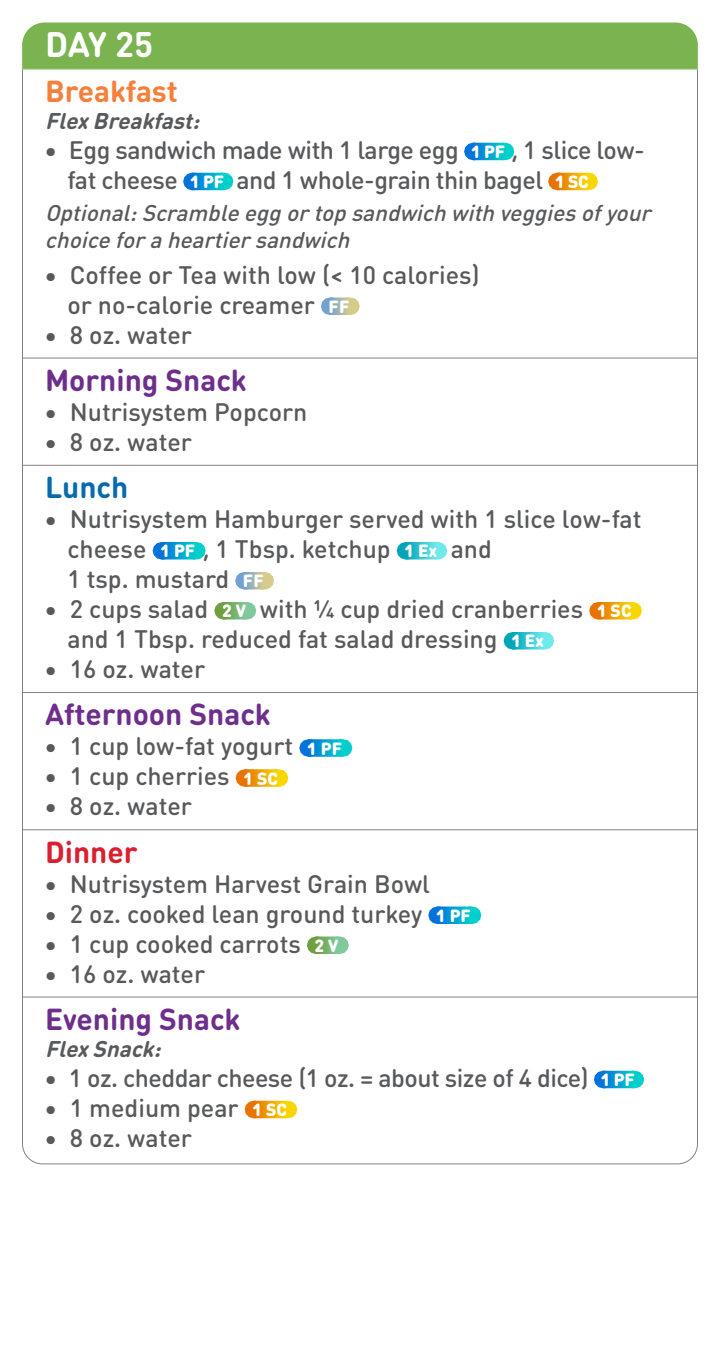
<style>
.page{position:relative;width:720px;height:1350px;background:#fff}
.page>*{position:absolute;margin:0;border:0;box-sizing:border-box;transform-origin:0 0}
.t1{font:700 35px "DIN Round OT";color:#fff}
.t2{font:700 30px "DIN Round OT";color:#6e2e8b}
.t3{font:700 30px "DIN Round OT";color:#f57f3b}
.t4{font:700 30px "DIN Round OT";color:#da1f31}
.t5{font:700 30px "DIN Round OT";color:#066aad}
.t6{font:500 25px/30px "DIN Round OT";color:#58595b}
.t7{font:500 25px/30px "DIN Round OT";letter-spacing:-.02em;color:#58595b}
.t8{font:italic 500 22.5px/27px "DIN Round OT";color:#58595b}
.t9{font:italic 700 22.5px "DIN Round OT";color:#58595b}
.s1{font-weight:900;font-size:17.5px;color:#fff}
</style>
<div class="page">
<div style="left:22px;top:22px;width:676px;height:47px;background:#7bb350"></div>
<hr style="left:22px;top:69px;width:1px;height:40px;background:#808285">
<hr style="left:697px;top:69px;width:1px;height:40px;background:#808285">
<hr style="left:22px;top:69px;width:676px;height:1px;background:#7bb350">
<hr style="left:22px;top:102px;width:1px;height:259px;background:#808285">
<hr style="left:697px;top:102px;width:1px;height:259px;background:#808285">
<svg style="left:474px;top:143px;width:14px;height:17px"></svg>
<svg style="left:473px;top:143px;width:1px;height:17px"></svg>
<svg style="left:488px;top:143px;width:16px;height:17px"></svg>
<svg style="left:193px;top:173px;width:14px;height:17px"></svg>
<svg style="left:192px;top:173px;width:1px;height:17px"></svg>
<svg style="left:207px;top:173px;width:16px;height:17px"></svg>
<svg style="left:558px;top:173px;width:14px;height:17px"></svg>
<svg style="left:557px;top:173px;width:1px;height:17px"></svg>
<svg style="left:572px;top:173px;width:16px;height:17px"></svg>
<svg style="left:331px;top:298px;width:8px;height:17px"></svg>
<svg style="left:330px;top:298px;width:1px;height:17px"></svg>
<svg style="left:339px;top:298px;width:10px;height:17px"></svg>
<hr style="left:22px;top:355px;width:1px;height:43px;background:#808285">
<hr style="left:697px;top:355px;width:1px;height:43px;background:#808285">
<hr style="left:22px;top:358px;width:676px;height:1px;background:#808285">
<hr style="left:22px;top:391px;width:1px;height:77px;background:#808285">
<hr style="left:697px;top:391px;width:1px;height:77px;background:#808285">
<hr style="left:22px;top:462px;width:1px;height:43px;background:#808285">
<hr style="left:697px;top:462px;width:1px;height:43px;background:#808285">
<hr style="left:22px;top:465px;width:676px;height:1px;background:#808285">
<hr style="left:22px;top:498px;width:1px;height:197px;background:#808285">
<hr style="left:697px;top:498px;width:1px;height:197px;background:#808285">
<svg style="left:162px;top:542px;width:16px;height:18px"></svg>
<svg style="left:161px;top:542px;width:1px;height:18px"></svg>
<svg style="left:178px;top:542px;width:17px;height:18px"></svg>
<svg style="left:406px;top:542px;width:15px;height:18px"></svg>
<svg style="left:405px;top:542px;width:1px;height:18px"></svg>
<svg style="left:421px;top:542px;width:16px;height:18px"></svg>
<svg style="left:245px;top:572px;width:8px;height:18px"></svg>
<svg style="left:244px;top:572px;width:1px;height:18px"></svg>
<svg style="left:253px;top:572px;width:11px;height:18px"></svg>
<svg style="left:224px;top:602px;width:10px;height:18px"></svg>
<svg style="left:223px;top:602px;width:1px;height:18px"></svg>
<svg style="left:234px;top:602px;width:12px;height:18px"></svg>
<svg style="left:599px;top:602px;width:15px;height:18px"></svg>
<svg style="left:598px;top:602px;width:1px;height:18px"></svg>
<svg style="left:614px;top:602px;width:18px;height:18px"></svg>
<svg style="left:513px;top:632px;width:15px;height:18px"></svg>
<svg style="left:512px;top:632px;width:1px;height:18px"></svg>
<svg style="left:528px;top:632px;width:16px;height:18px"></svg>
<hr style="left:22px;top:689px;width:1px;height:43px;background:#808285">
<hr style="left:697px;top:689px;width:1px;height:43px;background:#808285">
<hr style="left:22px;top:692px;width:676px;height:1px;background:#808285">
<hr style="left:22px;top:725px;width:1px;height:107px;background:#808285">
<hr style="left:697px;top:725px;width:1px;height:107px;background:#808285">
<svg style="left:309px;top:739px;width:16px;height:18px"></svg>
<svg style="left:308px;top:739px;width:1px;height:18px"></svg>
<svg style="left:325px;top:739px;width:17px;height:18px"></svg>
<svg style="left:245px;top:769px;width:16px;height:18px"></svg>
<svg style="left:244px;top:769px;width:1px;height:18px"></svg>
<svg style="left:261px;top:769px;width:17px;height:18px"></svg>
<hr style="left:22px;top:827px;width:1px;height:43px;background:#808285">
<hr style="left:697px;top:827px;width:1px;height:43px;background:#808285">
<hr style="left:22px;top:829px;width:676px;height:1px;background:#808285">
<hr style="left:22px;top:863px;width:1px;height:137px;background:#808285">
<hr style="left:697px;top:863px;width:1px;height:137px;background:#808285">
<svg style="left:438px;top:907px;width:16px;height:17px"></svg>
<svg style="left:437px;top:907px;width:1px;height:17px"></svg>
<svg style="left:454px;top:907px;width:17px;height:17px"></svg>
<svg style="left:317px;top:937px;width:10px;height:17px"></svg>
<svg style="left:316px;top:937px;width:1px;height:17px"></svg>
<svg style="left:327px;top:937px;width:12px;height:17px"></svg>
<hr style="left:22px;top:994px;width:1px;height:43px;background:#808285">
<hr style="left:697px;top:994px;width:1px;height:43px;background:#808285">
<hr style="left:22px;top:997px;width:676px;height:1px;background:#808285">
<hr style="left:22px;top:1030px;width:1px;height:104px;background:#808285">
<hr style="left:697px;top:1030px;width:1px;height:104px;background:#808285">
<svg style="left:604px;top:1071px;width:14px;height:17px"></svg>
<svg style="left:603px;top:1071px;width:1px;height:17px"></svg>
<svg style="left:618px;top:1071px;width:16px;height:17px"></svg>
<svg style="left:22px;top:1101px;width:676px;height:64px"></svg>
<h1 class="t1" style="left:45px;top:21px;width:110px">DAY 25</h1>
<p class="t3" style="left:45px;top:71px;width:134px">Breakfast</p>
<p class="t9" style="left:45px;top:106px;width:162px">FlexBreakfast:</p>
<p class="t7" style="left:68px;top:134px;width:579px;text-indent:-23px">• Egg sandwich made with 1 large egg <span class="s1">1 PF</span> , 1 slice low&shy;fat cheese <span class="s1">1 PF</span> and 1 whole-grain thin bagel <span class="s1">1 SC</span></p>
<p class="t8" style="left:45px;top:199px;width:613px">Optional:Scramble egg ortop sandwich with veggiesofyour choice foraheartiersandwich</p>
<p class="t6" style="left:68px;top:259px;width:414px;text-indent:-23px">• Coffee or Tea with low (&lt; 10 calories) or no-calorie creamer <span class="s1">FF</span></p>
<p class="t6" style="left:44px;top:319px;width:149px">• 8 oz. water</p>
<p class="t2" style="left:45px;top:360px;width:203px">Morning Snack</p>
<p class="t6" style="left:44px;top:396px;width:265px">• Nutrisystem Popcorn</p>
<p class="t6" style="left:44px;top:426px;width:149px">• 8 oz. water</p>
<p class="t5" style="left:45px;top:468px;width:85px">Lunch</p>
<p class="t6" style="left:67px;top:504px;width:576px;text-indent:-23px">• Nutrisystem Hamburger served with 1 slice low-fat cheese <span class="s1">1 PF</span> , 1 Tbsp. ketchup <span class="s1">1 Ex</span> and<br>1 tsp. mustard <span class="s1">FF</span></p>
<p class="t6" style="left:67px;top:594px;width:566px;text-indent:-23px">• 2 cups salad <span class="s1">2 V</span> with 1/4 cup dried cranberries <span class="s1">1 SC </span>and 1 Tbsp. reduced fat salad dressing <span class="s1">1 Ex</span></p>
<p class="t6" style="left:44px;top:654px;width:162px">• 16 oz. water</p>
<p class="t2" style="left:45px;top:695px;width:227px">Afternoon Snack</p>
<p class="t6" style="left:44px;top:731px;width:299px">• 1 cup low-fat yogurt <span class="s1">1 PF</span></p>
<p class="t6" style="left:44px;top:761px;width:235px">• 1 cup cherries <span class="s1">1 SC</span></p>
<p class="t6" style="left:44px;top:791px;width:149px">• 8 oz. water</p>
<p class="t4" style="left:45px;top:832px;width:94px">Dinner</p>
<p class="t6" style="left:44px;top:868px;width:387px">• Nutrisystem Harvest Grain Bowl</p>
<p class="t6" style="left:44px;top:898px;width:428px">• 2 oz. cooked lean ground turkey <span class="s1">1 PF</span></p>
<p class="t6" style="left:44px;top:928px;width:296px">• 1 cup cooked carrots <span class="s1">2 V</span></p>
<p class="t6" style="left:44px;top:958px;width:162px">• 16 oz. water</p>
<p class="t2" style="left:45px;top:999px;width:197px">Evening Snack</p>
<p class="t9" style="left:45px;top:1034px;width:124px">FlexSnack:</p>
<p class="t7" style="left:44px;top:1062px;width:592px">• 1 oz. cheddar cheese (1 oz. = about size of 4 dice) <span class="s1">1 PF</span></p>
<p class="t6" style="left:44px;top:1092px;width:244px">• 1 medium pear <span class="s1">1 SC</span></p>
<p class="t6" style="left:44px;top:1122px;width:149px">• 8 oz. water</p>
</div>
